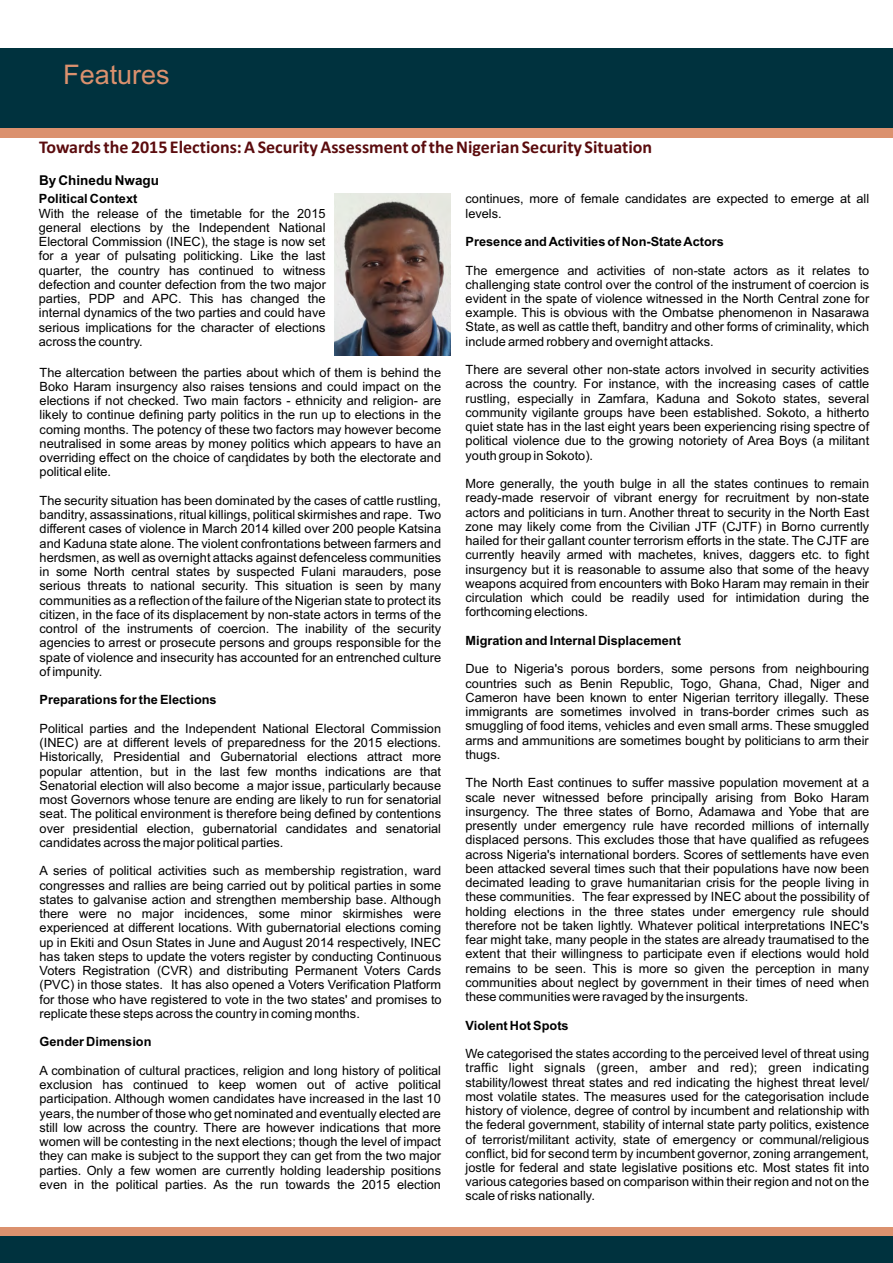
<style>
.page{position:relative;width:893px;height:1263px;background:#fff}
.page>*{position:absolute;margin:0;border:0;box-sizing:border-box;transform-origin:0 0}
.t1{font:27px "Arial";color:#db916e}
.t2{font:700 18px "Calibri";color:#5b0c0e}
.t3{font:700 13.5px "Arial";color:#000}
.t4{font:12.75px/14.2px "Arial";color:#000;text-align:justify}
.t5{font:700 12.75px "Arial";color:#000}
</style>
<div class="page">
<img style="left:244px;top:459px;width:6px;height:10px">
<div style="left:0;top:48px;width:892px;height:81px;background:#00323e"></div>
<div style="left:0;top:128px;width:893px;height:9px;background:#db916e"></div>
<div style="left:0;top:1227px;width:893px;height:9px;background:#db916e"></div>
<div style="left:0;top:1236px;width:893px;height:27px;background:#00323e"></div>
<img style="left:335px;top:194px;width:115px;height:162px">
<h1 class="t1" style="left:63px;top:64px;width:108px">Features</h1>
<h2 class="t2" style="left:39px;top:139px;width:615px">Towards the 2015 Elections: A Security Assessment of the Nigerian Security Situation</h2>
<p class="t3" style="left:39px;top:175px;width:122px">By Chinedu Nwagu</p>
<p class="t5" style="left:39px;top:194px;width:100px">Political Context</p>
<p class="t4" style="left:39px;top:207px;width:289px">With the release of the timetable for the 2015 general elections by the Independent National Electoral Commission (INEC), the stage is now set for a year of pulsating politicking. Like the last quarter, the country has continued to witness defection and counter defection from the two major parties, PDP and APC. This has changed the internal dynamics of the two parties and could have serious implications for the character of elections across the country.</p>
<p class="t4" style="left:40px;top:366px;width:403px">The altercation between the parties about which of them is behind the Boko Haram insurgency also raises tensions and could impact on the elections if not checked. Two main factors - ethnicity and religion- are likely to continue defining party politics in the run up to elections in the coming months. The potency of these two factors may however become neutralised in some areas by money politics which appears to have an overriding effect on the choice of candidates by both the electorate and political elite.</p>
<p class="t4" style="left:40px;top:494px;width:403px">The security situation has been dominated by the cases of cattle rustling, banditry, assassinations, ritual killings, political skirmishes and rape. Two different cases of violence in March 2014 killed over 200 people Katsina and Kaduna state alone. The violent confrontations between farmers and herdsmen, as well as overnight attacks against defenceless communities in some North central states by suspected Fulani marauders, pose serious threats to national security. This situation is seen by many communities as a reflection of the failure of the Nigerian state to protect its citizen, in the face of its displacement by non-state actors in terms of the control of the instruments of coercion. The inability of the security agencies to arrest or prosecute persons and groups responsible for the spate of violence and insecurity has accounted for an entrenched culture of impunity.</p>
<p class="t5" style="left:40px;top:695px;width:179px">Preparations for the Elections</p>
<p class="t4" style="left:40px;top:722px;width:403px">Political parties and the Independent National Electoral Commission (INEC) are at different levels of preparedness for the 2015 elections.<br>Historically, Presidential and Gubernatorial elections attract more popular attention, but in the last few months indications are that Senatorial election will also become a major issue, particularly because most Governors whose tenure are ending are likely to run for senatorial seat. The political environment is therefore being defined by contentions over presidential election, gubernatorial candidates and senatorial candidates across the major political parties.</p>
<p class="t4" style="left:40px;top:865px;width:404px">A series of political activities such as membership registration, ward congresses and rallies are being carried out by political parties in some states to galvanise action and strengthen membership base. Although there were no major incidences, some minor skirmishes were experienced at different locations. With gubernatorial elections coming up in Ekiti and Osun States in June and August 2014 respectively, INEC has taken steps to update the voters register by conducting Continuous Voters Registration (CVR) and distributing Permanent Voters Cards (PVC) in those states. It has also opened a Voters Verification Platform for those who have registered to vote in the two states' and promises to replicate these steps across the country in coming months.</p>
<p class="t5" style="left:40px;top:1037px;width:113px">Gender Dimension</p>
<p class="t4" style="left:40px;top:1064px;width:403px">A combination of cultural practices, religion and long history of political exclusion has continued to keep women out of active political participation. Although women candidates have increased in the last 10 years, the number of those who get nominated and eventually elected are still low across the country. There are however indications that more women will be contesting in the next elections; though the level of impact they can make is subject to the support they can get from the two major parties. Only a few women are currently holding leadership positions even in the political parties. As the run towards the 2015 election</p>
<p class="t4" style="left:466px;top:193px;width:405px">continues, more of female candidates are expected to emerge at all levels.</p>
<p class="t5" style="left:466px;top:237px;width:260px">Presence and Activities of Non-State Actors</p>
<p class="t4" style="left:466px;top:264px;width:405px">The emergence and activities of non-state actors as it relates to challenging state control over the control of the instrument of coercion is evident in the spate of violence witnessed in the North Central zone for example. This is obvious with the Ombatse phenomenon in Nasarawa State, as well as cattle theft, banditry and other forms of criminality, which include armed robbery and overnight attacks.</p>
<p class="t4" style="left:466px;top:364px;width:405px">There are several other non-state actors involved in security activities across the country. For instance, with the increasing cases of cattle rustling, especially in Zamfara, Kaduna and Sokoto states, several community vigilante groups have been established. Sokoto, a hitherto quiet state has in the last eight years been experiencing rising spectre of political violence due to the growing notoriety of Area Boys (a militant youth group in Sokoto).</p>
<p class="t4" style="left:466px;top:478px;width:405px">More generally, the youth bulge in all the states continues to remain ready-made reservoir of vibrant energy for recruitment by non-state actors and politicians in turn. Another threat to security in the North East zone may likely come from the Civilian JTF (CJTF) in Borno currently hailed for their gallant counter terrorism efforts in the state. The CJTF are currently heavily armed with machetes, knives, daggers etc. to fight insurgency but it is reasonable to assume also that some of the heavy weapons acquired from encounters with Boko Haram may remain in their circulation which could be readily used for intimidation during the forthcoming elections.</p>
<p class="t5" style="left:466px;top:636px;width:217px">Migration and Internal Displacement</p>
<p class="t4" style="left:466px;top:663px;width:405px">Due to Nigeria's porous borders, some persons from neighbouring countries such as Benin Republic, Togo, Ghana, Chad, Niger and Cameron have been known to enter Nigerian territory illegally. These immigrants are sometimes involved in trans-border crimes such as smuggling of food items, vehicles and even small arms. These smuggled arms and ammunitions are sometimes bought by politicians to arm their thugs.</p>
<p class="t4" style="left:465px;top:777px;width:405px">The North East continues to suffer massive population movement at a scale never witnessed before principally arising from Boko Haram insurgency. The three states of Borno, Adamawa and Yobe that are presently under emergency rule have recorded millions of internally displaced persons. This excludes those that have qualified as refugees across Nigeria's international borders. Scores of settlements have even been attacked several times such that their populations have now been decimated leading to grave humanitarian crisis for the people living in these communities. The fear expressed by INEC about the possibility of holding elections in the three states under emergency rule should therefore not be taken lightly. Whatever political interpretations INEC's fear might take, many people in the states are already traumatised to the extent that their willingness to participate even if elections would hold remains to be seen. This is more so given the perception in many communities about neglect by government in their times of need when these communities were ravaged by the insurgents.</p>
<p class="t5" style="left:465px;top:1020px;width:105px">Violent Hot Spots</p>
<p class="t4" style="left:465px;top:1047px;width:405px">We categorised the states according to the perceived level of threat using traffic light signals (green, amber and red); green indicating stability/lowest threat states and red indicating the highest threat level/ most volatile states. The measures used for the categorisation include history of violence, degree of control by incumbent and relationship with the federal government, stability of internal state party politics, existence of terrorist/militant activity, state of emergency or communal/religious conflict, bid for second term by incumbent governor, zoning arrangement, jostle for federal and state legislative positions etc. Most states fit into various categories based on comparison within their region and not on the scale of risks nationally.</p>
</div>
